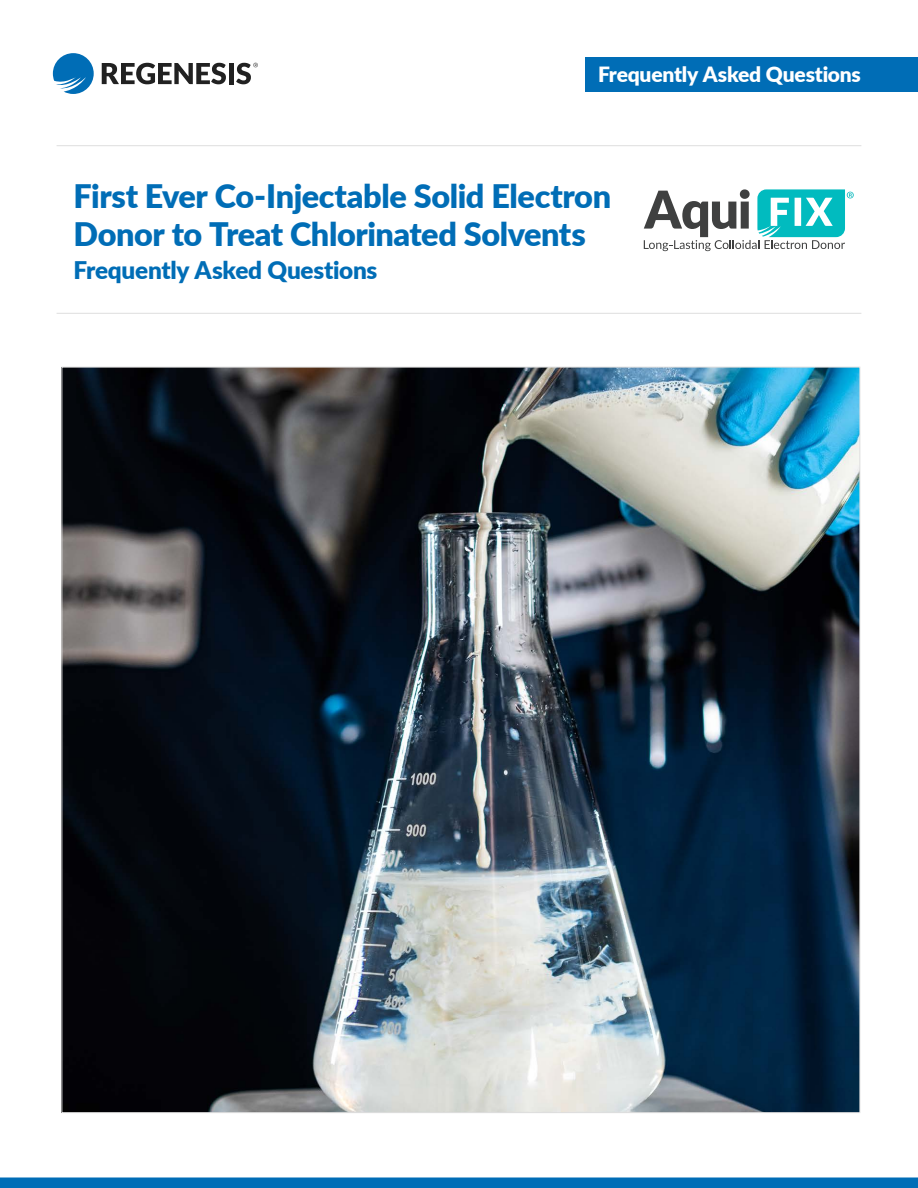
<style>
.page{position:relative;width:918px;height:1188px;background:#fff}
.page>*{position:absolute;margin:0;border:0;box-sizing:border-box;transform-origin:0 0}
.t1{font:900 32.4px/37.8px "Lato";letter-spacing:-.015em;color:#006db6}
.t2{font:900 24.3px "Lato";letter-spacing:-.01em;color:#006db6}
.t3{font:900 21px "Lato";letter-spacing:-.01em;color:#fff}
</style>
<div class="page">
<svg style="left:53px;top:53px;width:41px;height:41px"></svg>
<svg style="left:102px;top:63px;width:124px;height:21px"></svg>
<div style="left:229px;top:63px;width:5px;height:21px;background:#212121"></div>
<svg style="left:236px;top:63px;width:22px;height:21px"></svg>
<div style="left:586px;top:58px;width:332px;height:34px;background:#006db6"></div>
<hr style="left:57px;top:145px;width:804px;height:1px;background:#dedede">
<hr style="left:57px;top:313px;width:804px;height:1px;background:#dedede">
<img style="left:64px;top:369px;width:794px;height:742px">
<div style="left:0;top:1178px;width:918px;height:10px;background:#006db6"></div>
<svg style="left:644px;top:189px;width:210px;height:62px"></svg>
<p class="t3" style="left:598px;top:58px;width:264px">Frequently Asked Questions</p>
<p class="t1" style="left:74px;top:176px;width:539px">First Ever Co-Injectable Solid Electron<br>Donor to Treat Chlorinated Solvents</p>
<p class="t2" style="left:74px;top:252px;width:305px">Frequently Asked Questions</p>
</div>
